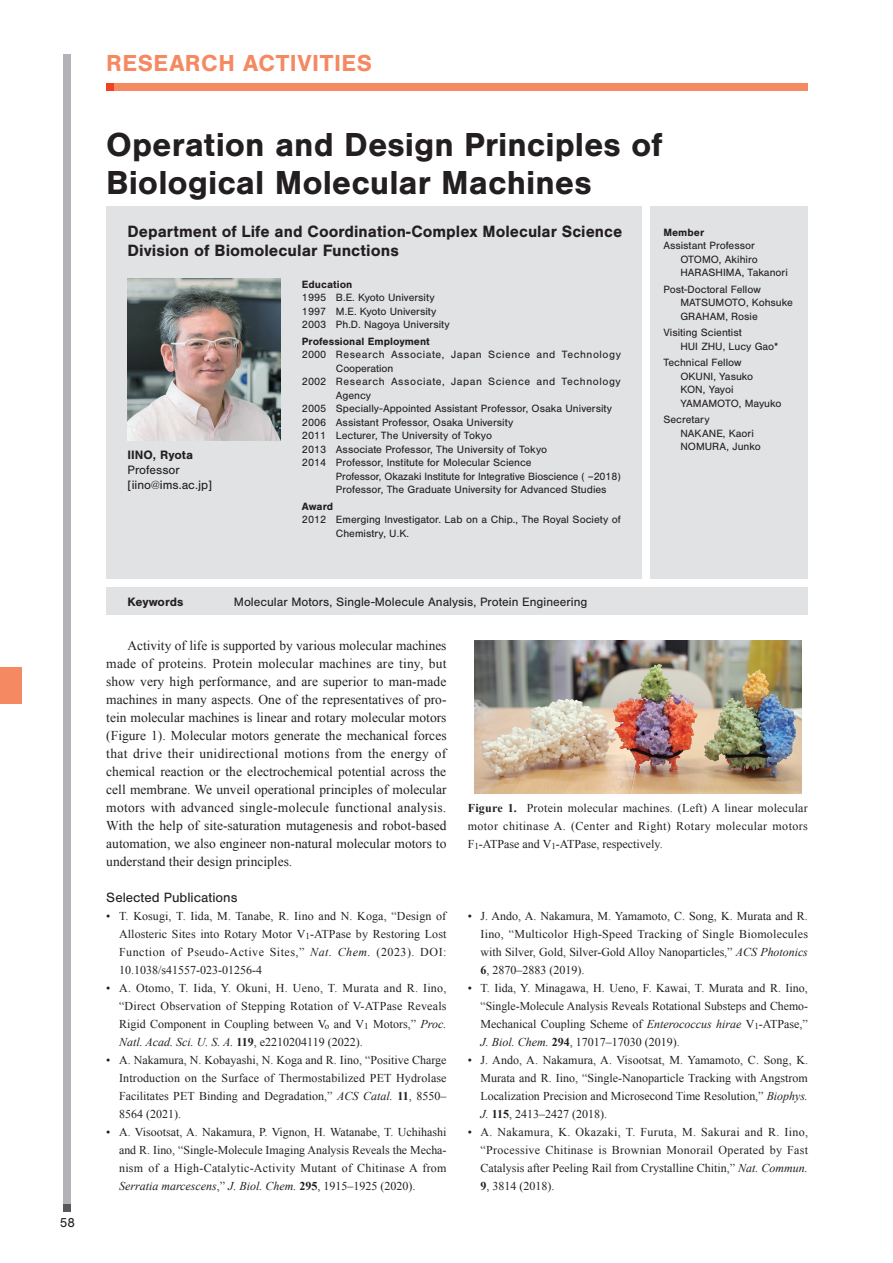
<style>
.page{position:relative;width:893px;height:1263px;background:#fff}
.page>*{position:absolute;margin:0;border:0;box-sizing:border-box;transform-origin:0 0}
.title_I{font:700 34.5px/37.5px "Nimbus San";color:#231f20}
.t1{font:700 24px "Nimbus San";letter-spacing:.025em;color:#f58961}
.title_I_downlist{font:700 16.95px "Nimbus San";color:#231f20}
.reference{font:13.95px "Nimbus San";color:#231f20}
.body{font:13.5px/18px "Times New Roman";color:#231f20;text-align:justify}
.t2{font:13.5px "Nimbus San";color:#231f20}
.keywords{font:12.6px "Nimbus San";color:#231f20}
.staff-p{font:12.6px "Nimbus San";color:#231f20}
.staff-pt{font:700 12.6px "Nimbus San";color:#231f20}
.keywords-2{font:700 12.6px "Nimbus San";color:#231f20}
.reference_body{font:12px/18px "Times New Roman";color:#231f20;text-align:justify}
.biog{font:10.95px/13.5px "Nimbus San";color:#231f20}
.staff{font:10.95px "Nimbus San";color:#231f20}
.biog-2{font:10.95px/13.5px "Nimbus San";letter-spacing:.05em;color:#231f20}
.staff-t{font:10.95px "Nimbus San";color:#231f20}
.biog-t{font:700 10.95px "Nimbus San";color:#231f20}
.staff-t-2{font:700 10.95px "Nimbus San";color:#231f20}
.s1{font-style:italic}
.s2{font-weight:700}
</style>
<div class="page">
<div style="left:651px;top:206px;width:157px;height:372px;background:#e1e2e4"></div>
<div style="left:106px;top:206px;width:536px;height:372px;background:#e1e2e4"></div>
<div style="left:106px;top:83px;width:702px;height:7px;background:#f58961"></div>
<div style="left:106px;top:83px;width:8px;height:7px;background:#ef4222"></div>
<div style="left:64px;top:55px;width:7px;height:1157px;background:#b2b3b7"></div>
<div style="left:64px;top:1205px;width:7px;height:7px;background:#57585a"></div>
<div style="left:106px;top:587px;width:702px;height:27px;background:#e1e2e4"></div>
<div style="left:0;top:668px;width:21px;height:36px;background:#f58961"></div>
<img style="left:128px;top:279px;width:153px;height:161px">
<img style="left:474px;top:641px;width:327px;height:153px">
<p class="t2" style="left:60px;top:1215px;width:17px">58</p>
<h2 class="t1" style="left:106px;top:50px;width:267px">RESEARCH ACTIVITIES</h2>
<p class="title_I" style="left:106px;top:126px;width:558px">Operation and Design Principles of<br>Biological Molecular Machines</p>
<p class="title_I_downlist" style="left:128px;top:222px;width:496px">Department of Life and Coordination-Complex Molecular Science</p>
<p class="title_I_downlist" style="left:128px;top:241px;width:273px">Division of Biomolecular Functions</p>
<p class="staff-t-2" style="left:663px;top:226px;width:42px">Member</p>
<p class="staff-t" style="left:663px;top:239px;width:93px">Assistant Professor</p>
<p class="staff" style="left:680px;top:253px;width:79px">OTOMO, Akihiro</p>
<p class="staff" style="left:680px;top:266px;width:109px">HARASHIMA, Takanori</p>
<p class="staff-t" style="left:663px;top:283px;width:99px">Post-Doctoral Fellow</p>
<p class="staff" style="left:680px;top:296px;width:114px">MATSUMOTO, Kohsuke</p>
<p class="staff" style="left:680px;top:310px;width:79px">GRAHAM, Rosie</p>
<p class="staff-t" style="left:663px;top:326px;width:80px">Visiting Scientist</p>
<p class="staff" style="left:680px;top:340px;width:100px">HUI ZHU, Lucy Gao*</p>
<p class="staff-t" style="left:663px;top:356px;width:80px">Technical Fellow</p>
<p class="staff" style="left:680px;top:370px;width:74px">OKUNI, Yasuko</p>
<p class="staff" style="left:680px;top:383px;width:55px">KON, Yayoi</p>
<p class="staff" style="left:680px;top:397px;width:103px">YAMAMOTO, Mayuko</p>
<p class="staff-t" style="left:663px;top:413px;width:48px">Secretary</p>
<p class="staff" style="left:680px;top:427px;width:75px">NAKANE, Kaori</p>
<p class="staff" style="left:680px;top:440px;width:82px">NOMURA, Junko</p>
<p class="biog-t" style="left:302px;top:278px;width:52px">Education</p>
<p class="biog" style="left:302px;top:291px;width:134px">1995 B.E. Kyoto University</p>
<p class="biog" style="left:302px;top:304px;width:136px">1997 M.E. Kyoto University</p>
<p class="biog" style="left:302px;top:318px;width:149px">2003 Ph.D. Nagoya University</p>
<p class="biog-t" style="left:302px;top:335px;width:129px">Professional Employment</p>
<p class="biog-2" style="left:336px;top:348px;width:286px;text-indent:-34px">2000 Research Associate, Japan Science and Technology<br>Cooperation</p>
<p class="biog-2" style="left:336px;top:375px;width:286px;text-indent:-34px">2002 Research Associate, Japan Science and Technology<br>Agency</p>
<p class="biog" style="left:302px;top:402px;width:312px">2005 Specially-Appointed Assistant Professor, Osaka University</p>
<p class="biog" style="left:302px;top:415px;width:213px">2006 Assistant Professor, Osaka University</p>
<p class="biog" style="left:302px;top:429px;width:192px">2011 Lecturer, The University of Tokyo</p>
<p class="biog" style="left:302px;top:442px;width:247px">2013 Associate Professor, The University of Tokyo</p>
<p class="biog" style="left:302px;top:456px;width:231px">2014 Professor, Institute for Molecular Science</p>
<p class="biog" style="left:336px;top:469px;width:286px">Professor, Okazaki Institute for Integrative Bioscience ( –2018)</p>
<p class="biog" style="left:336px;top:483px;width:272px">Professor, The Graduate University for Advanced Studies</p>
<p class="biog-t" style="left:302px;top:500px;width:33px">Award</p>
<p class="biog" style="left:336px;top:513px;width:286px;text-indent:-34px">2012 Emerging Investigator. Lab on a Chip., The Royal Society of<br>Chemistry, U.K.</p>
<p class="staff-pt" style="left:128px;top:448px;width:67px">IINO, Ryota</p>
<p class="staff-p" style="left:128px;top:463px;width:54px">Professor</p>
<p class="staff-p" style="left:128px;top:478px;width:86px">[iino@ims.ac.jp]</p>
<p class="keywords-2" style="left:128px;top:595px;width:57px">Keywords</p>
<p class="keywords" style="left:234px;top:595px;width:355px">Molecular Motors, Single-Molecule Analysis, Protein Engineering</p>
<p class="body" style="left:106px;top:636px;width:342px;text-indent:21px">Activity of life is supported by various molecular machines made of proteins. Protein molecular machines are tiny, but show very high performance, and are superior to man-made machines in many aspects. One of the representatives of pro&shy;tein molecular machines is linear and rotary molecular motors (Figure 1). Molecular motors generate the mechanical forces that drive their unidirectional motions from the energy of chemical reaction or the electrochemical potential across the cell membrane. We unveil operational principles of molecular motors with advanced single-molecule functional analysis.<br>With the help of site-saturation mutagenesis and robot-based automation, we also engineer non-natural molecular motors to understand their design principles.</p>
<p class="reference" style="left:106px;top:889px;width:133px">Selected Publications</p>
<p class="reference_body" style="left:119px;top:906px;width:329px;text-indent:-13px">• T. Kosugi, T. Iida, M. Tanabe, R. Iino and N. Koga, “Design of Allosteric Sites into Rotary Motor V<sub>1</sub>-ATPase by Restoring Lost Function of Pseudo-Active Sites,” <span class="s1">Nat. Chem.</span> (2023). DOI:<br>10.1038/s41557-023-01256-4</p>
<p class="reference_body" style="left:119px;top:978px;width:329px;text-indent:-13px">• A. Otomo, T. Iida, Y. Okuni, H. Ueno, T. Murata and R. Iino, “Direct Observation of Stepping Rotation of V-ATPase Reveals Rigid Component in Coupling between V<sub>o</sub> and V<sub>1</sub> Motors,” <span class="s1">Proc.<br>Natl. Acad. Sci. U. S. A.</span> <span class="s2">119</span>, e2210204119 (2022).</p>
<p class="reference_body" style="left:119px;top:1050px;width:329px;text-indent:-13px">• A. Nakamura, N. Kobayashi, N. Koga and R. Iino, “Positive Charge Introduction on the Surface of Thermostabilized PET Hydrolase Facilitates PET Binding and Degradation,” <span class="s1">ACS Catal.</span> <span class="s2">11</span>, 8550– 8564 (2021).</p>
<p class="reference_body" style="left:119px;top:1122px;width:329px;text-indent:-13px">• A. Visootsat, A. Nakamura, P. Vignon, H. Watanabe, T. Uchihashi and R. Iino, “Single-Molecule Imaging Analysis Reveals the Mecha&shy;nism of a High-Catalytic-Activity Mutant of Chitinase A from <span class="s1">Serratia marcescens</span>,” <span class="s1">J. Biol. Chem.</span> <span class="s2">295</span>, 1915–1925 (2020).</p>
<p class="reference_body" style="left:468px;top:798px;width:342px"><span class="s2">Figure 1.</span> Protein molecular machines. (Left) A linear molecular motor chitinase A. (Center and Right) Rotary molecular motors F<sub>1</sub>-ATPase and V<sub>1</sub>-ATPase, respectively.</p>
<p class="reference_body" style="left:480px;top:906px;width:329px;text-indent:-13px">• J. Ando, A. Nakamura, M. Yamamoto, C. Song, K. Murata and R.<br>Iino, “Multicolor High-Speed Tracking of Single Biomolecules with Silver, Gold, Silver-Gold Alloy Nanoparticles,” <span class="s1">ACS Photonics </span><span class="s2">6</span>, 2870–2883 (2019).</p>
<p class="reference_body" style="left:480px;top:978px;width:329px;text-indent:-13px">• T. Iida, Y. Minagawa, H. Ueno, F. Kawai, T. Murata and R. Iino, “Single-Molecule Analysis Reveals Rotational Substeps and Chemo-Mechanical Coupling Scheme of <span class="s1">Enterococcus hirae</span> V<sub>1</sub>-ATPase,” <span class="s1">J. Biol. Chem.</span> <span class="s2">294</span>, 17017–17030 (2019).</p>
<p class="reference_body" style="left:480px;top:1050px;width:329px;text-indent:-13px">• J. Ando, A. Nakamura, A. Visootsat, M. Yamamoto, C. Song, K.<br>Murata and R. Iino, “Single-Nanoparticle Tracking with Angstrom Localization Precision and Microsecond Time Resolution,” <span class="s1">Biophys.<br>J.</span> <span class="s2">115</span>, 2413–2427 (2018).</p>
<p class="reference_body" style="left:480px;top:1122px;width:329px;text-indent:-13px">• A. Nakamura, K. Okazaki, T. Furuta, M. Sakurai and R. Iino, “Processive Chitinase is Brownian Monorail Operated by Fast Catalysis after Peeling Rail from Crystalline Chitin,” <span class="s1">Nat. Commun.<br></span><span class="s2">9</span>, 3814 (2018).</p>
</div>
